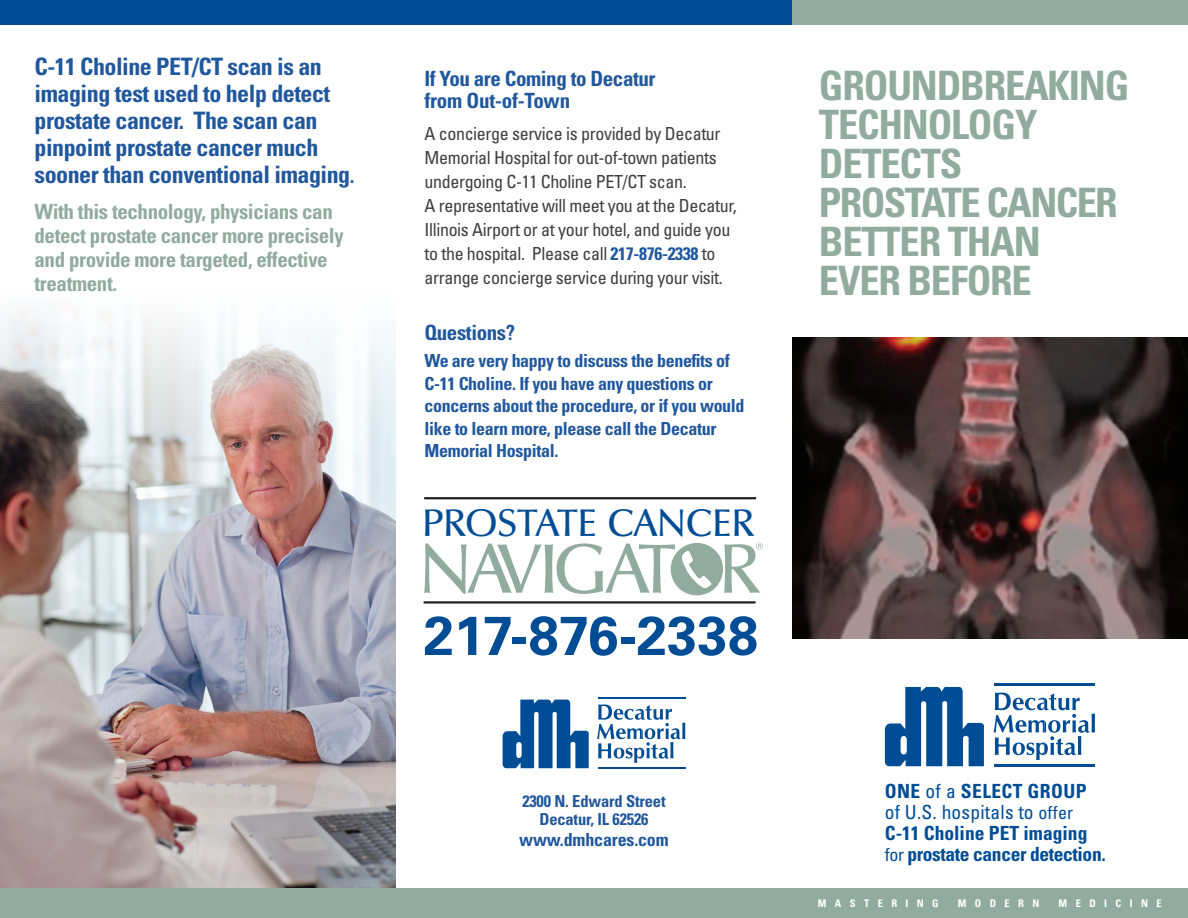
<style>
.page{position:relative;width:1188px;height:918px;background:#fff}
.page>*{position:absolute;margin:0;border:0;box-sizing:border-box;transform-origin:0 0}
.t1{font:700 54.6px "Univers";color:#014d95}
.t2{font:700 condensed 40.5px/39px "Univers";letter-spacing:-.03em;color:#91ab9f}
.t3{font:600 38.85px "Zapf Humanist 601 BT";color:#014d95}
.t4{font:700 condensed 24px/27px "Univers";letter-spacing:-.02em;color:#21589d}
.t5{font:700 condensed 21px/24px "Univers";letter-spacing:-.02em;color:#91ab9f}
.t6{font:700 condensed 21px/22.5px "Univers";letter-spacing:-.02em;color:#21589d}
.t7{font:700 condensed 19.5px/21px "Univers";color:#014d95}
.t8{font:condensed 18px/24px "Univers";letter-spacing:-.02em;color:#3e3e3f}
.t9{font:700 condensed 18px/22.5px "Univers";letter-spacing:-.02em;color:#21589d}
.t10{font:700 condensed 16.5px/18px "Univers";letter-spacing:-.01em;color:#21589d;text-align:center}
.t11{font:700 condensed 10.5px "Univers";letter-spacing:.8em;color:#fff}
.s1{font-size:21px}
.s2{font-weight:700;color:#21589d}
.s3{font-weight:400}
.s4{font-weight:400;font-size:18px}
</style>
<div class="page">
<img style="left:0;top:312px;width:396px;height:576px">
<div style="left:792px;top:0;width:396px;height:25px;background:#91ab9f"></div>
<div style="left:0;top:0;width:792px;height:25px;background:#014d95"></div>
<div style="left:0;top:888px;width:1188px;height:30px;background:#91ab9f"></div>
<hr style="left:598px;top:697px;width:87px;height:1px;background:#014d95">
<svg style="left:503px;top:700px;width:86px;height:69px"></svg>
<svg style="left:597px;top:704px;width:88px;height:59px"></svg>
<hr style="left:598px;top:767px;width:87px;height:2px;background:#014d95">
<img style="left:792px;top:337px;width:396px;height:302px">
<hr style="left:995px;top:684px;width:100px;height:2px;background:#014d95">
<svg style="left:885px;top:687px;width:99px;height:80px"></svg>
<svg style="left:994px;top:693px;width:101px;height:67px"></svg>
<hr style="left:995px;top:765px;width:100px;height:2px;background:#014d95">
<hr style="left:424px;top:497px;width:332px;height:2px;background:#231f20">
<hr style="left:424px;top:601px;width:332px;height:3px;background:#231f20">
<svg style="left:424px;top:543px;width:339px;height:52px"></svg>
<h3 class="t4" style="left:35px;top:53px;width:321px">C-11 Choline PET/CT scan is an imaging test used to help detect prostate cancer. The scan can pinpoint prostate cancer much sooner than conventional imaging<span class="s1">.</span></h3>
<p class="t5" style="left:35px;top:200px;width:311px">With this technology, physicians can detect prostate cancer more precisely and provide more targeted, effective treatment.</p>
<p class="t6" style="left:424px;top:67px;width:233px">If You are Coming to Decatur from Out-of-Town</p>
<p class="t8" style="left:424px;top:121px;width:314px">A concierge service is provided by Decatur Memorial Hospital for out-of-town patients undergoing C-11 Choline PET/CT scan.<br>A representative will meet you at the Decatur, Illinois Airport or at your hotel, and guide you to the hospital. Please call <span class="s2">217-876-2338</span> to arrange concierge service during your visit.</p>
<p class="t6" style="left:424px;top:321px;width:92px">Questions?</p>
<p class="t9" style="left:424px;top:350px;width:322px">We are very happy to discuss the benefits of C-11 Choline. If you have any questions or concerns about the procedure, or if you would like to learn more, please call the Decatur Memorial Hospital.</p>
<h3 class="t3" style="left:422px;top:499px;width:333px">PROSTATE CANCER</h3>
<h1 class="t1" style="left:424px;top:604px;width:336px">217-876-2338</h1>
<p class="t10" style="left:522px;top:792px;width:145px">2300 N. Edward Street<br>Decatur, IL 62526</p>
<p class="t9" style="left:519px;top:828px;width:151px">www.dmhcares.com</p>
<h2 class="t2" style="left:819px;top:66px;width:300px">GROUNDBREAKING<br>TECHNOLOGY detects prostate cancer better than ever before</h2>
<p class="t7" style="left:885px;top:780px;width:13px">ONE</p>
<p class="t7" style="left:925px;top:780px;width:77px"><span class="s3">of a</span> SE LECT</p>
<p class="t7" style="left:1028px;top:780px;width:13px">GRO</p>
<p class="t7" style="left:885px;top:780px;width:222px;text-indent:179px">UP <span class="s3">of U.S. hospitals to</span> <span class="s4">offer<br></span>C-11 Choline PET imaging <span class="s4">for</span> prostate cancer detection.</p>
<p class="t11" style="left:818px;top:897px;width:122px">mastering</p>
<p class="t11" style="left:958px;top:897px;width:83px">modern</p>
<p class="t11" style="left:1059px;top:897px;width:105px">medicine</p>
</div>
